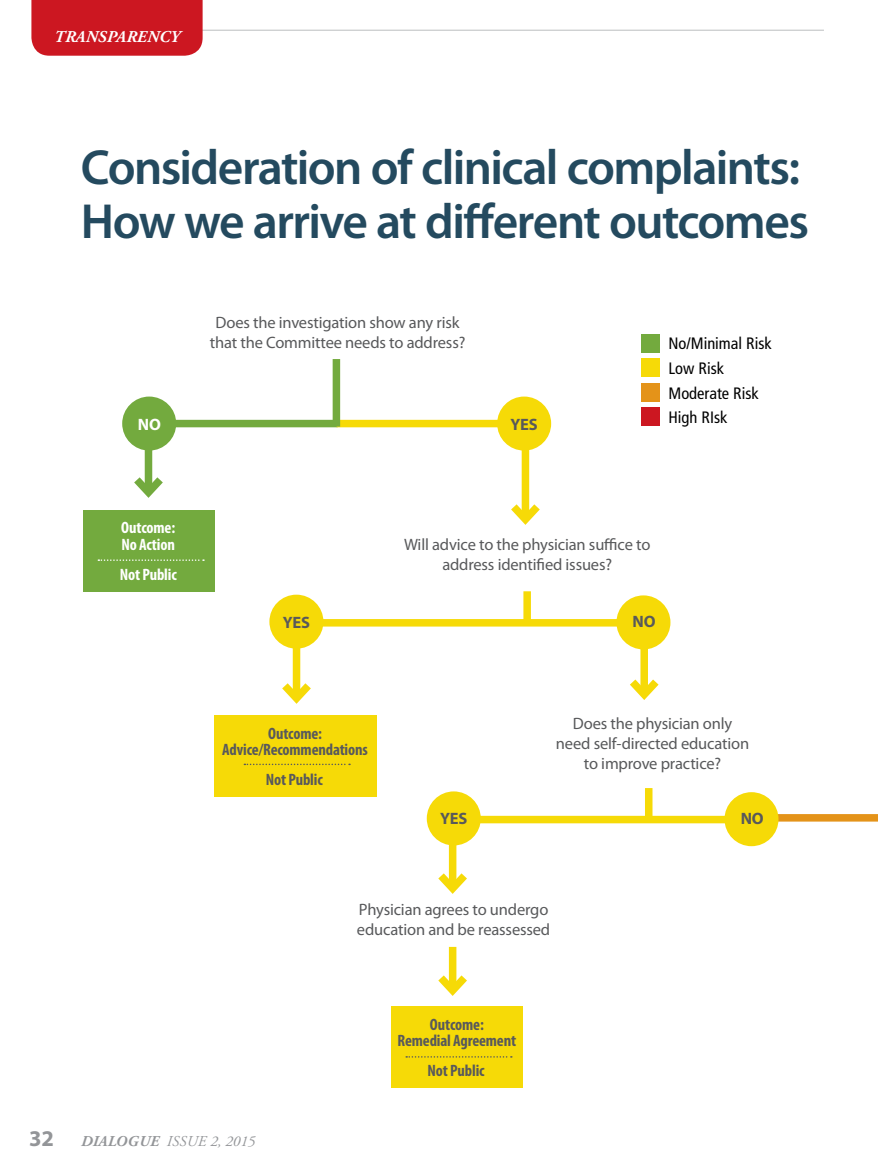
<style>
.page{position:relative;width:878px;height:1175px;background:#fff}
.page>*{position:absolute;margin:0;border:0;box-sizing:border-box;transform-origin:0 0}
.t1{font:600 49.5px "Myriad Pro";letter-spacing:-.035em;color:#244a5f}
.t2{font:16.5px/20.2px "Myriad Pro";letter-spacing:-.01em;color:#58595b;text-align:center}
.t3{font:700 condensed 16.5px/16.5px "Myriad Pro";letter-spacing:-.01em;color:#58595b;text-align:center}
.t4{font:condensed 16.5px/24.5px "Frutiger";color:#000}
.t5{font:700 condensed 16.5px/16.5px "Myriad Pro";letter-spacing:-.01em;color:#fff}
.t6{font:700 16.5px "Myriad Pro";color:#58595b}
.t7{font:italic 700 16.5px "Adobe Garamond Pro";letter-spacing:.015em;color:#fff}
.t8{font:700 16.5px "Myriad Pro";color:#fff}
.t9{font:italic 15px "Adobe Garamond Pro";letter-spacing:.015em;color:#939598}
.s1{font-family:"Myriad Pro";font-weight:700;font-style:normal;font-size:22.5px}
.s2{font-weight:700}
</style>
<div class="page">
<hr style="left:54px;top:30px;width:770px;height:1px;background:#bcbec0">
<div style="left:449px;top:822px;width:7px;height:66px;background:#f6da07"></div>
<svg style="left:438px;top:865px;width:29px;height:29px"></svg>
<div style="left:31px;top:0;width:172px;height:56px;background:#cc1721"></div>
<div style="left:173px;top:420px;width:164px;height:7px;background:#73aa3e"></div>
<div style="left:336px;top:420px;width:177px;height:7px;background:#f6da07"></div>
<div style="left:287px;top:619px;width:355px;height:7px;background:#f6da07"></div>
<div style="left:439px;top:815px;width:310px;height:8px;background:#f6da07"></div>
<div style="left:332px;top:359px;width:8px;height:67px;background:#73aa3e"></div>
<div style="left:523px;top:591px;width:8px;height:35px;background:#f6da07"></div>
<div style="left:645px;top:788px;width:7px;height:34px;background:#f6da07"></div>
<div style="left:145px;top:450px;width:7px;height:42px;background:#73aa3e"></div>
<svg style="left:134px;top:469px;width:29px;height:29px"></svg>
<div style="left:83px;top:510px;width:132px;height:81px;background:#73aa3e"></div>
<div style="left:214px;top:716px;width:162px;height:81px;background:#f6da07"></div>
<div style="left:391px;top:1006px;width:131px;height:82px;background:#f6da07"></div>
<svg style="left:98px;top:559px;width:106px;height:2px"></svg>
<svg style="left:244px;top:763px;width:106px;height:2px"></svg>
<svg style="left:406px;top:1056px;width:106px;height:1px"></svg>
<div style="left:269px;top:594px;width:54px;height:54px;background:#f6da07;border-radius:50%"></div>
<div style="left:427px;top:791px;width:54px;height:54px;background:#f6da07;border-radius:50%"></div>
<div style="left:122px;top:396px;width:54px;height:54px;background:#73aa3e;border-radius:50%"></div>
<div style="left:521px;top:450px;width:8px;height:69px;background:#f6da07"></div>
<svg style="left:511px;top:496px;width:29px;height:29px"></svg>
<div style="left:640px;top:624px;width:8px;height:70px;background:#f6da07"></div>
<svg style="left:630px;top:671px;width:29px;height:29px"></svg>
<div style="left:293px;top:632px;width:7px;height:66px;background:#f6da07"></div>
<svg style="left:282px;top:675px;width:29px;height:29px"></svg>
<div style="left:449px;top:946px;width:7px;height:44px;background:#f6da07"></div>
<svg style="left:438px;top:967px;width:29px;height:29px"></svg>
<div style="left:497px;top:396px;width:54px;height:54px;background:#f6da07;border-radius:50%"></div>
<div style="left:616px;top:595px;width:54px;height:54px;background:#f6da07;border-radius:50%"></div>
<svg style="left:756px;top:792px;width:122px;height:33px"></svg>
<div style="left:724px;top:792px;width:54px;height:54px;background:#f6da07;border-radius:50%"></div>
<div style="left:641px;top:334px;width:18px;height:18px;background:#73aa3e"></div>
<div style="left:641px;top:384px;width:18px;height:18px;background:#e49319"></div>
<div style="left:641px;top:358px;width:18px;height:18px;background:#f6da07"></div>
<div style="left:641px;top:408px;width:18px;height:18px;background:#cc1721"></div>
<p class="t7" style="left:54px;top:27px;width:44px">TRANSPAREN</p>
<p class="t7" style="left:159px;top:27px;width:22px">CY</p>
<h1 class="t1" style="left:81px;top:136px;width:720px">Consideration of clinical complaints:</h1>
<h1 class="t1" style="left:81px;top:190px;width:729px">How we arrive at different outcomes</h1>
<p class="t2" style="left:210px;top:311px;width:257px">Does the investigation show any risk that the Committee needs to address?</p>
<p class="t8" style="left:138px;top:413px;width:12px">NO</p>
<p class="t6" style="left:510px;top:413px;width:29px">YES</p>
<p class="t4" style="left:668px;top:332px;width:105px">No/Minimal Risk<br>Low Risk<br>Moderate Risk<br>High RIsk</p>
<p class="t5" style="left:121px;top:519px;width:55px">Outcome:<br>No Action</p>
<p class="t5" style="left:120px;top:565px;width:58px">Not Public</p>
<p class="t6" style="left:283px;top:611px;width:29px">YES</p>
<p class="t2" style="left:404px;top:534px;width:248px">Will advice to the physician suffice to address identified issues?</p>
<p class="t6" style="left:632px;top:610px;width:12px">NO</p>
<p class="t3" style="left:222px;top:724px;width:147px">Outcome:<br>Advice/Recommendations</p>
<p class="t3" style="left:266px;top:771px;width:58px">Not Public</p>
<p class="t6" style="left:440px;top:808px;width:29px">YES</p>
<p class="t2" style="left:556px;top:712px;width:195px">Does the physician only need self-directed education to improve practice?</p>
<p class="t6" style="left:740px;top:807px;width:12px">NO</p>
<p class="t2" style="left:357px;top:899px;width:195px;text-align:left">Physician agrees to undergo education and be reassessed</p>
<p class="t9" style="left:29px;top:1132px;width:228px"><span class="s1">32</span> <span class="s2">DIALOGUE</span> ISSUE 2, 2015</p>
<p class="t3" style="left:397px;top:1015px;width:120px">Outcome:<br>Remedial Agreement</p>
<p class="t3" style="left:427px;top:1062px;width:58px">Not Public</p>
</div>
